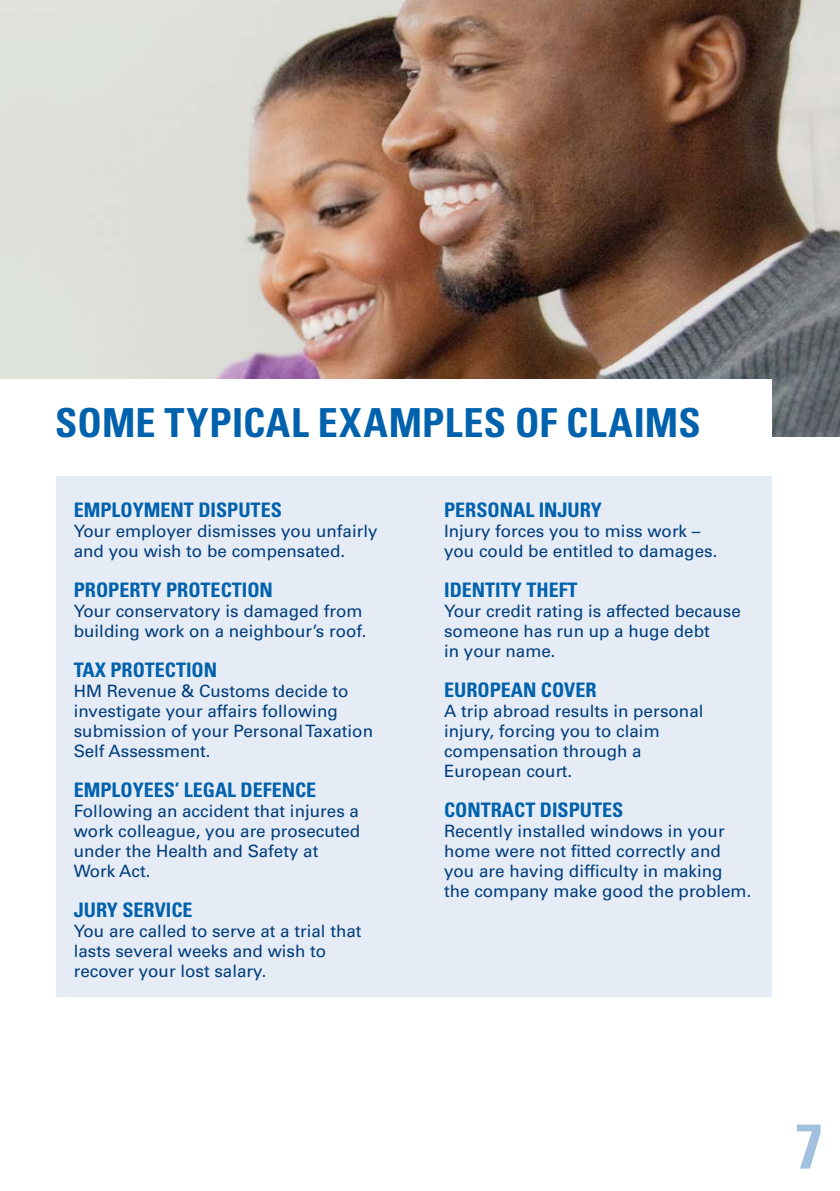
<style>
.page{position:relative;width:840px;height:1191px;background:#fff}
.page>*{position:absolute;margin:0;border:0;box-sizing:border-box;transform-origin:0 0}
.t1{font:700 condensed 63px "Univers LT Std";color:#a2c0df}
.t2{font:700 condensed 40px "Univers LT Std";color:#0061ad}
.t3{font:700 condensed 20px "Univers LT Std";color:#0061ad}
.t4{font:17px/20px "Univers LT Std";color:#003d7c}
</style>
<div class="page">
<div style="left:57px;top:477px;width:714px;height:520px;background:#e5ecf6"></div>
<img style="left:0;top:0;width:839px;height:437px">
<div style="left:0;top:379px;width:771px;height:77px;background:#fff"></div>
<h2 class="t2" style="left:55px;top:398px;width:26px">SOME</h2>
<h2 class="t2" style="left:164px;top:398px;width:22px">TYPICAL</h2>
<h2 class="t2" style="left:317px;top:398px;width:70px">EXAMPLES</h2>
<h2 class="t2" style="left:514px;top:398px;width:74px">OF CLAIMS</h2>
<p class="t3" style="left:74px;top:497px;width:209px">EMPLOYMENT DISPUTES</p>
<p class="t4" style="left:74px;top:521px;width:305px">Your employer dismisses you unfairly and you wish to be compensated.</p>
<p class="t3" style="left:74px;top:577px;width:200px">PROPERTY PROTECTION</p>
<p class="t4" style="left:74px;top:601px;width:294px">Your conservatory is damaged from building work on a neighbour’s roof.</p>
<p class="t3" style="left:74px;top:657px;width:145px">TAX PROTECTION</p>
<p class="t4" style="left:74px;top:681px;width:300px">HM Revenue &amp; Customs decide to investigate your affairs following submission of your Personal Taxation<br>Self Assessment.</p>
<p class="t3" style="left:74px;top:777px;width:244px">EMPLOYEES’ LEGAL DEFENCE</p>
<p class="t4" style="left:74px;top:801px;width:288px">Following an accident that injures a work colleague, you are prosecuted under the Health and Safety at<br>Work Act.</p>
<p class="t3" style="left:74px;top:897px;width:120px">JURY SERVICE</p>
<p class="t4" style="left:74px;top:921px;width:289px">You are called to serve at a trial that lasts several weeks and wish to recover your lost salary.</p>
<p class="t3" style="left:444px;top:497px;width:159px">PERSONAL INJURY</p>
<p class="t4" style="left:444px;top:521px;width:274px">Injury forces you to miss work – you could be entitled to damages.</p>
<p class="t3" style="left:444px;top:577px;width:135px">IDENTITY THEFT</p>
<p class="t4" style="left:444px;top:601px;width:298px">Your credit rating is affected because someone has run up a huge debt<br>in your name.</p>
<p class="t3" style="left:444px;top:677px;width:154px">EUROPEAN COVER</p>
<p class="t4" style="left:444px;top:701px;width:261px">A trip abroad results in personal injury, forcing you to claim compensation through a<br>European court.</p>
<p class="t3" style="left:444px;top:797px;width:180px">CONTRACT DISPUTES</p>
<p class="t4" style="left:444px;top:821px;width:308px">Recently installed windows in your home were not fitted correctly and you are having difficulty in making the company make good the problem.</p>
<h1 class="t1" style="left:794px;top:1107px;width:29px">7</h1>
</div>
